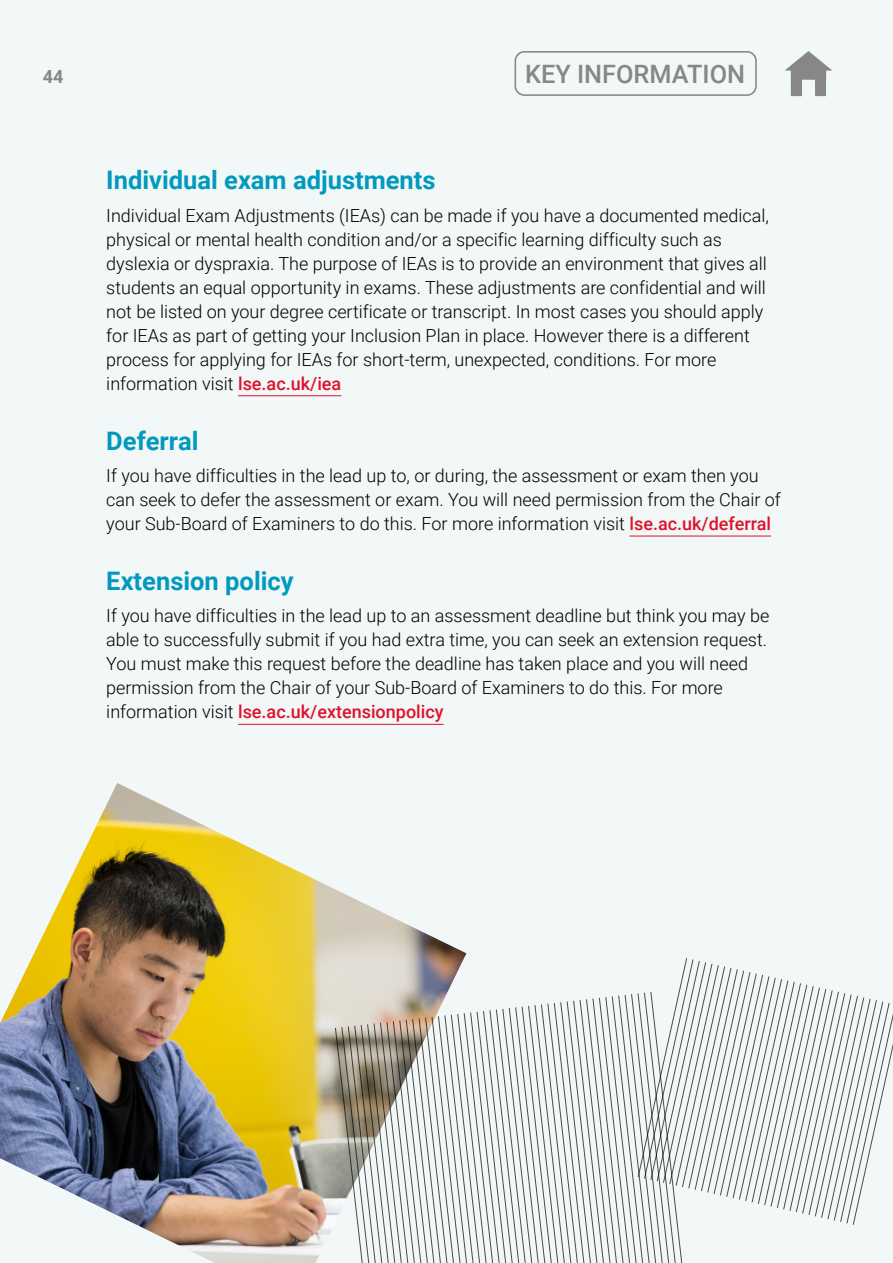
<style>
.page{position:relative;width:893px;height:1263px;background:#f2f7f7}
.page>*{position:absolute;margin:0;border:0;box-sizing:border-box;transform-origin:0 0}
._2_sub-heading_blue{font:700 25.5px "Roboto";color:#009abe}
.t1{font:500 25.35px "Roboto";color:#878787}
.Body_12_16pt{font:300 18px/24px "Roboto";color:#000}
.t2{font:700 18px "Roboto";color:#878787}
.s1{font-weight:500;color:#e0112b}
</style>
<div class="page">
<hr style="left:238px;top:395px;width:103px;height:1px;background:#e0112b">
<hr style="left:629px;top:536px;width:142px;height:1px;background:#e0112b">
<hr style="left:238px;top:724px;width:206px;height:1px;background:#e0112b">
<img style="left:0;top:783px;width:466px;height:480px">
<svg style="left:332px;top:957px;width:561px;height:306px"></svg>
<svg style="left:785px;top:51px;width:47px;height:45px"></svg>
<div style="left:514px;top:51px;width:243px;height:45px;border:2px solid #878787;border-radius:9px"></div>
<p class="t2" style="left:43px;top:64px;width:22px">44</p>
<h2 class="t1" style="left:525px;top:56px;width:222px">KEY INFORMATION</h2>
<p class="_2_sub-heading_blue" style="left:106px;top:162px;width:331px">Individual exam adjustments</p>
<p class="Body_12_16pt" style="left:106px;top:203px;width:664px">Individual Exam Adjustments (IEAs) can be made if you have a documented medical, physical or mental health condition and/or a specific learning difficulty such as dyslexia or dyspraxia. The purpose of IEAs is to provide an environment that gives all students an equal opportunity in exams. These adjustments are confidential and will not be listed on your degree certificate or transcript. In most cases you should apply for IEAs as part of getting your Inclusion Plan in place. However there is a different process for applying for IEAs for short-term, unexpected, conditions. For more information visit <span class="s1">lse.ac.uk/iea</span></p>
<p class="_2_sub-heading_blue" style="left:106px;top:423px;width:94px">Deferral</p>
<p class="Body_12_16pt" style="left:106px;top:463px;width:676px">If you have difficulties in the lead up to, or during, the assessment or exam then you can seek to defer the assessment or exam. You will need permission from the Chair of your Sub-Board of Examiners to do this. For more information visit <span class="s1">lse.ac.uk/deferral</span></p>
<p class="_2_sub-heading_blue" style="left:106px;top:563px;width:189px">Extension policy</p>
<p class="Body_12_16pt" style="left:106px;top:603px;width:664px">If you have difficulties in the lead up to an assessment deadline but think you may be able to successfully submit if you had extra time, you can seek an extension request.<br>You must make this request before the deadline has taken place and you will need permission from the Chair of your Sub-Board of Examiners to do this. For more information visit <span class="s1">lse.ac.uk/extensionpolicy</span></p>
</div>
